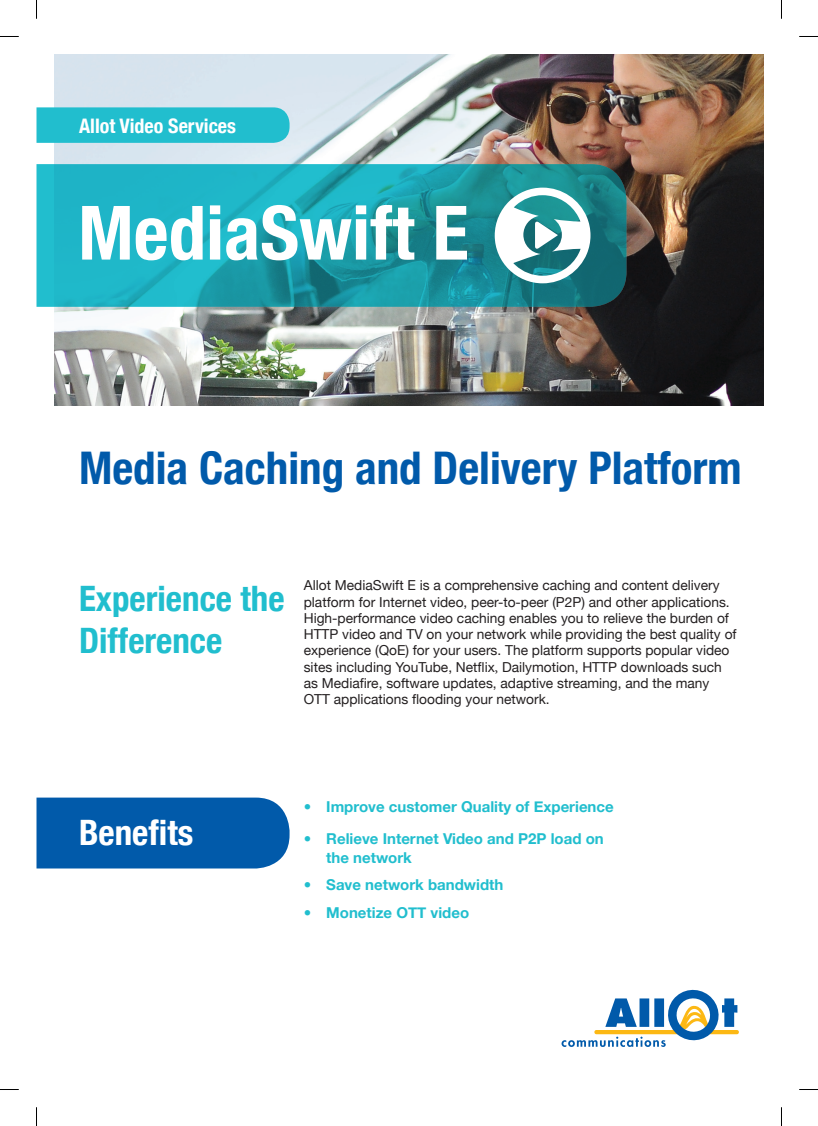
<style>
.page{position:relative;width:818px;height:1126px;background:#fff}
.page>*{position:absolute;margin:0;border:0;box-sizing:border-box;transform-origin:0 0}
.t1{font:700 condensed 75px "Helvetica Neue";color:#fff}
.t2{font:700 condensed 45px "Helvetica Neue";color:#015aaa}
.t3{font:700 condensed 35px/42px "Helvetica Neue";color:#21bece}
.t4{font:700 condensed 35px "Helvetica Neue";color:#fff}
.t5{font:700 condensed 20px "Helvetica Neue";color:#fff}
.t6{font:700 15px/18.8px "Helvetica Neue";color:#21bece}
.t7{font:13.75px/16.2px "Helvetica Neue";color:#231f20}
.s1{font-family:"Adobe Hebrew"}
</style>
<div class="page">
<svg style="left:561px;top:989px;width:178px;height:57px"></svg>
<div style="left:36px;top:797px;width:253px;height:71px;background:#015aaa"></div>
<img style="left:54px;top:54px;width:709px;height:351px">
<div style="left:36px;top:107px;width:253px;height:36px;background:#21bece"></div>
<svg style="left:36px;top:164px;width:590px;height:143px;background:#1ca0ae"></svg>
<svg style="left:494px;top:187px;width:96px;height:96px"></svg>
<svg style="left:0;top:36px;width:19px;height:1px"></svg>
<svg style="left:799px;top:36px;width:18px;height:1px"></svg>
<svg style="left:0;top:1089px;width:19px;height:1px"></svg>
<svg style="left:799px;top:1089px;width:18px;height:1px"></svg>
<svg style="left:36px;top:0;width:1px;height:19px"></svg>
<svg style="left:36px;top:1107px;width:1px;height:18px"></svg>
<h3 class="t5" style="left:79px;top:114px;width:158px">Allot Video Services</h3>
<h1 class="t1" style="left:78px;top:187px;width:392px">MediaSwift E</h1>
<h2 class="t2" style="left:79px;top:441px;width:663px">Media Caching and Delivery Platform</h2>
<h3 class="t3" style="left:79px;top:577px;width:207px">Experience the<br>Difference</h3>
<p class="t7" style="left:303px;top:577px;width:434px">Allot MediaSwift E is a comprehensive caching and content delivery platform for Internet video, peer-to-peer (P2P) and other applications.<br>High-performance video caching enables you to relieve the burden of HTTP video and TV on your network while providing the best quality of experience (QoE) for your users. The platform supports popular video sites including YouTube, Netflix<span class="s1">,</span> Dailymotion, HTTP downloads such as Mediafire, software updates, adaptive streaming, and the many OTT applications flooding your network.</p>
<h3 class="t4" style="left:79px;top:811px;width:116px">Benefits</h3>
<p class="t6" style="left:303px;top:796px;width:311px">• Improve customer Quality of Experience</p>
<p class="t6" style="left:326px;top:829px;width:279px;text-indent:-22px">• Relieve Internet Video and P2P load on the network</p>
<p class="t6" style="left:303px;top:875px;width:201px">• Save network bandwidth</p>
<p class="t6" style="left:303px;top:902px;width:167px">• Monetize OTT video</p>
</div>
